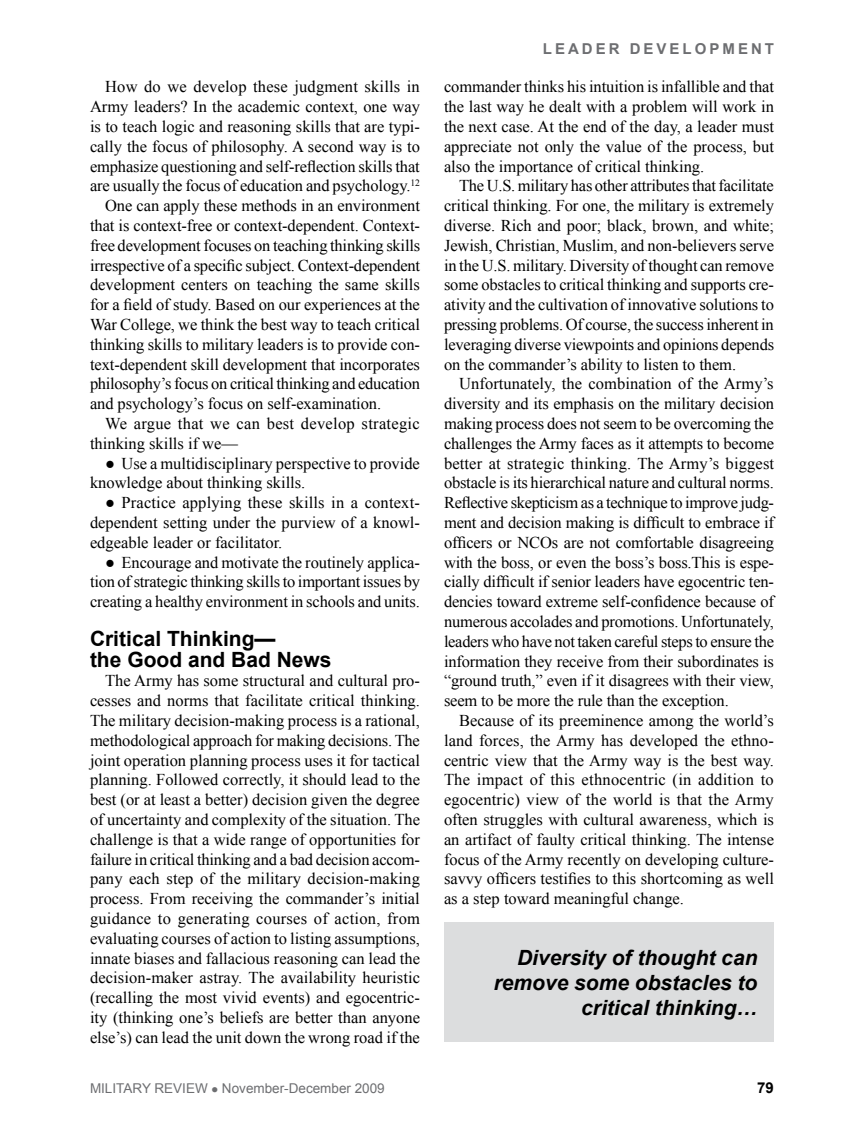
<style>
.page{position:relative;width:864px;height:1134px;background:#fff}
.page>*{position:absolute;margin:0;border:0;box-sizing:border-box;transform-origin:0 0}
.fob{font:italic 700 21px/25.2px "Arial";color:#000;text-align:right}
.subhead{font:700 21px/21px "Arial";color:#000}
.fob-2{font:16.5px/19.8px "Times New Roman";letter-spacing:-.005em;color:#000;text-align:justify}
.fob_Bullet{font:16.5px/19.8px "Times New Roman";color:#000;text-align:justify}
.fob-3{font:16.5px/19.8px "Times New Roman";letter-spacing:.015em;color:#000}
.RUNNINGHEAD{font:700 15px "Arial";letter-spacing:.2em;color:#6d6e71}
.subhead-2{font:700 15px "Arial";color:#000}
.subhead-3{font:13.5px "Arial";color:#6d6e71}
</style>
<div class="page">
<div style="left:444px;top:922px;width:330px;height:120px;background:#dcddde"></div>
<p class="fob-2" style="left:90px;top:77px;width:332px;text-indent:15px">How do we develop these judgment skills in Army leaders? In the academic context, one way is to teach logic and reasoning skills that are typi&shy;cally the focus of philosophy. A second way is to emphasize questioning and self-reflection skills that are usually the focus of education and psychology.<sup>12</sup></p>
<p class="fob-2" style="left:90px;top:196px;width:332px;text-indent:15px">One can apply these methods in an environment that is context-free or context-dependent. Context&shy;free development focuses on teaching thinking skills irrespective of a specific subject. Context-dependent development centers on teaching the same skills for a field of study. Based on our experiences at the War College, we think the best way to teach critical thinking skills to military leaders is to provide con&shy;text-dependent skill development that incorporates philosophy’s focus on critical thinking and education and psychology’s focus on self-examination.</p>
<p class="fob-3" style="left:90px;top:413px;width:331px;text-indent:15px">We argue that we can best develop strategic thinking skills if we—</p>
<p class="fob_Bullet" style="left:90px;top:453px;width:331px;text-indent:15px">● Use a multidisciplinary perspective to provide knowledge about thinking skills.</p>
<p class="fob_Bullet" style="left:90px;top:493px;width:331px;text-indent:15px">● Practice applying these skills in a context&shy;dependent setting under the purview of a knowl&shy;edgeable leader or facilitator.</p>
<p class="fob_Bullet" style="left:90px;top:552px;width:332px;text-indent:15px">● Encourage and motivate the routinely applica&shy;tion of strategic thinking skills to important issues by creating a healthy environment in schools and units.</p>
<p class="subhead" style="left:90px;top:628px;width:243px">Critical Thinking—<br>the Good and Bad News</p>
<p class="fob-2" style="left:90px;top:671px;width:332px;text-indent:15px">The Army has some structural and cultural pro&shy;cesses and norms that facilitate critical thinking.<br>The military decision-making process is a rational, methodological approach for making decisions. The joint operation planning process uses it for tactical planning. Followed correctly, it should lead to the best (or at least a better) decision given the degree of uncertainty and complexity of the situation. The challenge is that a wide range of opportunities for failure in critical thinking and a bad decision accom&shy;pany each step of the military decision-making process. From receiving the commander’s initial guidance to generating courses of action, from evaluating courses of action to listing assumptions, innate biases and fallacious reasoning can lead the decision-maker astray. The availability heuristic (recalling the most vivid events) and egocentric&shy;ity (thinking one’s beliefs are better than anyone else’s) can lead the unit down the wrong road if the</p>
<p class="RUNNINGHEAD" style="left:543px;top:39px;width:233px">LEADER DEVELOPMENT</p>
<p class="fob-2" style="left:444px;top:77px;width:332px">commander thinks his intuition is infallible and that the last way he dealt with a problem will work in the next case. At the end of the day, a leader must appreciate not only the value of the process, but also the importance of critical thinking.</p>
<p class="fob-2" style="left:444px;top:176px;width:332px;text-indent:15px">The U.S. military has other attributes that facilitate critical thinking. For one, the military is extremely diverse. Rich and poor; black, brown, and white; Jewish, Christian, Muslim, and non-believers serve in the U.S. military. Diversity of thought can remove some obstacles to critical thinking and supports cre&shy;ativity and the cultivation of innovative solutions to pressing problems. Of course, the success inherent in leveraging diverse viewpoints and opinions depends on the commander’s ability to listen to them.</p>
<p class="fob-2" style="left:444px;top:374px;width:332px;text-indent:15px">Unfortunately, the combination of the Army’s diversity and its emphasis on the military decision making process does not seem to be overcoming the challenges the Army faces as it attempts to become better at strategic thinking. The Army’s biggest obstacle is its hierarchical nature and cultural norms.<br>Reflective skepticism as a technique to improve judg&shy;ment and decision making is difficult to embrace if officers or NCOs are not comfortable disagreeing with the boss, or even the boss’s boss.This is espe&shy;cially difficult if senior leaders have egocentric ten&shy;dencies toward extreme self-confidence because of numerous accolades and promotions. Unfortunately, leaders who have not taken careful steps to ensure the information they receive from their subordinates is “ground truth,” even if it disagrees with their view, seem to be more the rule than the exception.</p>
<p class="fob-2" style="left:444px;top:710px;width:332px;text-indent:15px">Because of its preeminence among the world’s land forces, the Army has developed the ethno&shy;centric view that the Army way is the best way.<br>The impact of this ethnocentric (in addition to egocentric) view of the world is that the Army often struggles with cultural awareness, which is an artifact of faulty critical thinking. The intense focus of the Army recently on developing culture&shy;savvy officers testifies to this shortcoming as well as a step toward meaningful change.</p>
<p class="fob" style="left:494px;top:946px;width:265px">Diversity of thought can remove some obstacles to critical thinking…</p>
<p class="subhead-3" style="left:90px;top:1080px;width:296px">MILITARY REVIEW ● November-December 2009</p>
<p class="subhead-2" style="left:757px;top:1078px;width:18px">79</p>
</div>
